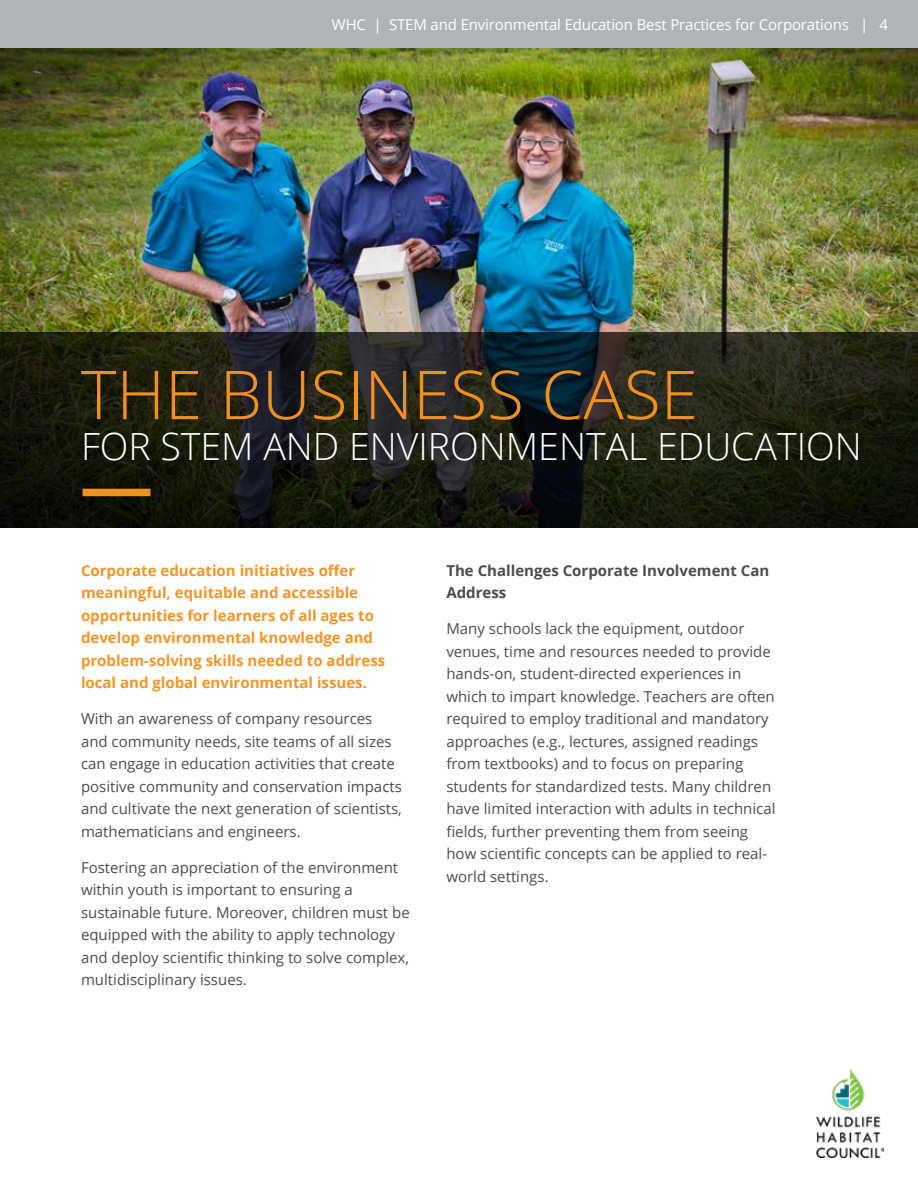
<style>
.page{position:relative;width:918px;height:1188px;background:#fff}
.page>*{position:absolute;margin:0;border:0;box-sizing:border-box;transform-origin:0 0}
.t1{font:300 67.5px "Open Sans";color:#f3901d}
.t2{font:300 37.5px "Open Sans";color:#fff}
.t3{font:15px/22.5px "Open Sans";color:#4c4c4e}
.t4{font:700 15px/22.5px "Open Sans";color:#f49529}
.t5{font:15px "Open Sans";letter-spacing:-.01em;color:#fff}
.t6{font:700 15px/22.5px "Open Sans";color:#4c4c4e}
</style>
<div class="page">
<div style="left:0;top:0;width:918px;height:49px;background:#b1b4b6"></div>
<img style="left:817px;top:1069px;width:66px;height:89px">
<img style="left:0;top:49px;width:918px;height:283px">
<svg style="left:0;top:332px;width:918px;height:196px;background:#1a1d13"></svg>
<div style="left:83px;top:489px;width:67px;height:7px;background:#f3901d"></div>
<p class="t5" style="left:332px;top:14px;width:558px">WHC | STEM and Environmental Education Best Practices for Corporations | 4</p>
<h1 class="t1" style="left:81px;top:348px;width:618px">THE BUSINESS CASE</h1>
<h2 class="t2" style="left:81px;top:421px;width:782px">FOR STEM AND ENVIRONMENTAL EDUCATION</h2>
<p class="t4" style="left:81px;top:559px;width:306px">Corporate education initiatives offer meaningful, equitable and accessible opportunities for learners of all ages to develop environmental knowledge and problem-solving skills needed to address local and global environmental issues.</p>
<p class="t3" style="left:81px;top:707px;width:322px">With an awareness of company resources and community needs, site teams of all sizes can engage in education activities that create positive community and conservation impacts and cultivate the next generation of scientists, mathematicians and engineers.</p>
<p class="t3" style="left:81px;top:856px;width:330px">Fostering an appreciation of the environment within youth is important to ensuring a sustainable future. Moreover, children must be equipped with the ability to apply technology and deploy scientific thinking to solve complex, multidisciplinary issues.</p>
<p class="t6" style="left:446px;top:559px;width:324px">The Challenges Corporate Involvement Can<br>Address</p>
<p class="t3" style="left:446px;top:617px;width:331px">Many schools lack the equipment, outdoor venues, time and resources needed to provide hands-on, student-directed experiences in which to impart knowledge. Teachers are often required to employ traditional and mandatory approaches (e.g., lectures, assigned readings from textbooks) and to focus on preparing students for standardized tests. Many children have limited interaction with adults in technical fields, further preventing them from seeing how scientific concepts can be applied to real&shy;world settings.</p>
</div>
